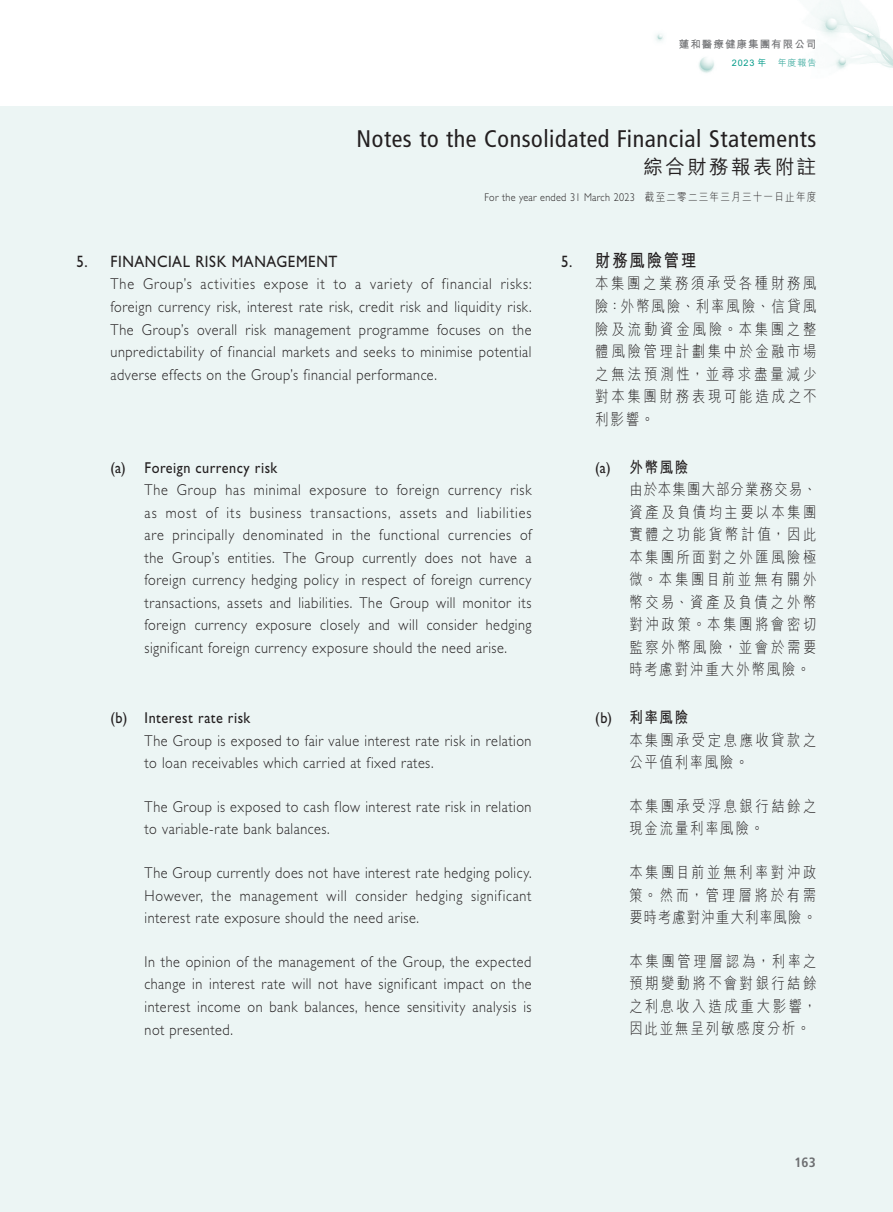
<style>
.page{position:relative;width:893px;height:1212px;background:#fff}
.page>*{position:absolute;margin:0;border:0;box-sizing:border-box;transform-origin:0 0}
.t1{font:condensed 24px "Frutiger LT Std";letter-spacing:.025em;color:#231f20}
.t2{font:500 19.5px "M Hei HK";letter-spacing:.125em;color:#231f20}
.t3{font:700 18px "M Hei HK";letter-spacing:.125em;color:#231f20;scale:.85 1}
.t4{font:16.5px "Gill Sans Std";letter-spacing:.035em;color:#231f20;scale:.9 1}
.t5{font:300 15.75px/22.5px "Gill Sans Std";letter-spacing:.04em;color:#231f20;text-align:justify;scale:.9 1}
.t6{font:300 15.75px/22.5px "M Hei HK";letter-spacing:.185em;color:#231f20;text-align:justify;scale:.85 1}
.t7{font:15.75px "Gill Sans Std";letter-spacing:.035em;color:#231f20;scale:.9 1}
.t8{font:300 15.75px/22.5px "M Hei HK";letter-spacing:.165em;color:#231f20;scale:.85 1}
.t9{font:700 condensed 13.5px "Frutiger LT Std";color:#6c6d70}
.t10{font:300 11.25px "Gill Sans Std";letter-spacing:.03em;color:#231f20;scale:.9 1}
.t11{font:700 10.5px "M Hei HK";letter-spacing:.1em;color:#6c6d70}
.t12{font:500 9px "M Hei HK";letter-spacing:.1em;color:#009a88}
.s1{color:#4cb1a6}
.s2{font-family:"M Hei HK"}
.s3{font-family:"Gill Sans Std";font-weight:400;font-size:16.5px}
.s4{font-family:"Gill Sans Std";font-weight:400}
.s5{font-weight:700}
</style>
<div class="page">
<div style="left:0;top:107px;width:893px;height:1105px;background:#ecf5f4"></div>
<p class="t11" style="left:679px;top:36px;width:139px">蓮和醫療健康集團有限公司</p>
<p class="t12" style="left:732px;top:56px;width:86px">2023 年 <span class="s1">年度報告</span></p>
<h1 class="t1" style="left:357px;top:125px;width:461px">Notes to the Consolidated Financial Statements</h1>
<p class="t2" style="left:643px;top:152px;width:174px">綜合財務報表附註</p>
<p class="t10" style="left:485px;top:191px;width:370px">For the year ended 31 March 2023 <span class="s2">截至二零二三年三月三十一日止年度</span></p>
<p class="t4" style="left:77px;top:252px;width:291px">5. FINANCIAL RISK MANAGEMENT</p>
<p class="t5" style="left:111px;top:273px;width:469px">The Group’s activities expose it to a variety of financial risks: foreign currency risk, interest rate risk, credit risk and liquidity risk.<br>The Group’s overall risk management programme focuses on the unpredictability of financial markets and seeks to minimise potential adverse effects on the Group’s financial performance.</p>
<p class="t7" style="left:111px;top:458px;width:187px">(a) Foreign currency risk</p>
<p class="t5" style="left:145px;top:479px;width:431px">The Group has minimal exposure to foreign currency risk as most of its business transactions, assets and liabilities are principally denominated in the functional currencies of the Group’s entities. The Group currently does not have a foreign currency hedging policy in respect of foreign currency transactions, assets and liabilities. The Group will monitor its foreign currency exposure closely and will consider hedging significant foreign currency exposure should the need arise.</p>
<p class="t7" style="left:111px;top:709px;width:157px">(b) Interest rate risk</p>
<p class="t5" style="left:145px;top:729px;width:431px">The Group is exposed to fair value interest rate risk in relation to loan receivables which carried at fixed rates.</p>
<p class="t5" style="left:145px;top:795px;width:431px">The Group is exposed to cash flow interest rate risk in relation to variable-rate bank balances.</p>
<p class="t5" style="left:145px;top:862px;width:431px">The Group currently does not have interest rate hedging policy.<br>However, the management will consider hedging significant interest rate exposure should the need arise.</p>
<p class="t5" style="left:145px;top:950px;width:431px">In the opinion of the management of the Group, the expected change in interest rate will not have significant impact on the interest income on bank balances, hence sensitivity analysis is not presented.</p>
<p class="t3" style="left:561px;top:247px;width:161px"><span class="s3">5.</span> 財務風險管理</p>
<p class="t6" style="left:595px;top:272px;width:262px">本集團之業務須承受各種財務風險：外幣風險、利率風險、信貸風險及流動資金風險。本集團之整體風險管理計劃集中於金融市場之無法預測性，並尋求盡量減少對本集團財務表現可能造成之不利影響。</p>
<p class="t6" style="left:629px;top:455px;width:222px;text-align:left;text-indent:-34px"><span class="s4">(a)</span> <span class="s5">外幣風險<br></span>由於本集團大部分業務交易、資產及負債均主要以本集團實體之功能貨幣計值，因此本集團所面對之外匯風險極微。本集團目前並無有關外幣交易、資產及負債之外幣對沖政策。本集團將會密切監察外幣風險，並會於需要時考慮對沖重大外幣風險。</p>
<p class="t8" style="left:629px;top:706px;width:222px;text-indent:-34px"><span class="s4">(b)</span> <span class="s5">利率風險<br></span>本集團承受定息應收貸款之公平值利率風險。</p>
<p class="t6" style="left:629px;top:794px;width:222px">本集團承受浮息銀行結餘之現金流量利率風險。</p>
<p class="t6" style="left:629px;top:861px;width:222px">本集團目前並無利率對沖政策。然而，管理層將於有需要時考慮對沖重大利率風險。</p>
<p class="t6" style="left:629px;top:949px;width:222px">本集團管理層認為，利率之預期變動將不會對銀行結餘之利息收入造成重大影響，因此並無呈列敏感度分析。</p>
<p class="t9" style="left:794px;top:1154px;width:23px">163</p>
</div>
